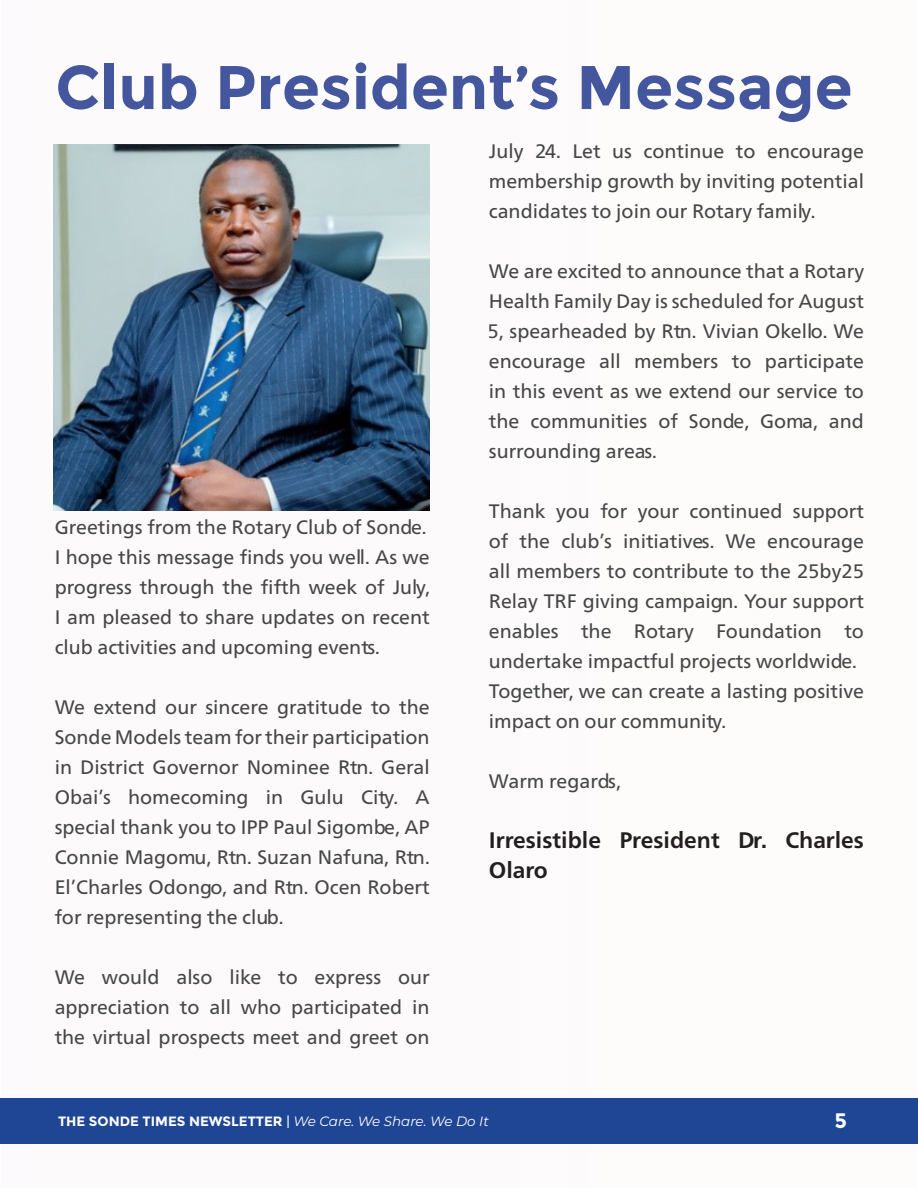
<style>
.page{position:relative;width:918px;height:1188px;background:#fff}
.page>*{position:absolute;margin:0;border:0;box-sizing:border-box;transform-origin:0 0}
.Paragraph_Style_1{font:700 61.5px "Montserrat";color:#44569e}
.Paragraph_Style_1-2{font:700 22.5px/30px "Neue Frutiger World";color:#231f20}
.t1{font:700 21px "Montserrat";color:#fff}
.Paragraph_Style_1-3{font:19.5px/30px "Neue Frutiger World";color:#454646;text-align:justify}
.t2{font:700 13.5px "Montserrat";color:#fff}
.s1{font-weight:400}
.s2{font-weight:400;font-style:italic}
</style>
<div class="page">
<div style="left:2px;top:0;width:916px;height:1188px;background:#fdfafb"></div>
<div style="left:0;top:1098px;width:918px;height:45px;background:#1f4595"></div>
<img style="left:54px;top:145px;width:376px;height:365px">
<p class="Paragraph_Style_1" style="left:56px;top:51px;width:799px">Club President’s Message</p>
<p class="Paragraph_Style_1-3" style="left:489px;top:137px;width:377px">July 24. Let us continue to encourage membership growth by inviting potential candidates to join our Rotary family.</p>
<p class="Paragraph_Style_1-3" style="left:55px;top:512px;width:373px">Greetings from the Rotary Club of Sonde.</p>
<p class="Paragraph_Style_1-3" style="left:55px;top:542px;width:377px">I hope this message finds you well. As we progress through the fifth week of July, I am pleased to share updates on recent club activities and upcoming events.</p>
<p class="Paragraph_Style_1-3" style="left:55px;top:692px;width:377px">We extend our sincere gratitude to the Sonde Models team for their participation in District Governor Nominee Rtn. Geral Obai’s homecoming in Gulu City. A special thank you to IPP Paul Sigombe, AP Connie Magomu, Rtn. Suzan Nafuna, Rtn.<br>El’Charles Odongo, and Rtn. Ocen Robert for representing the club.</p>
<p class="Paragraph_Style_1-3" style="left:55px;top:962px;width:377px">We would also like to express our appreciation to all who participated in the virtual prospects meet and greet on</p>
<p class="Paragraph_Style_1-3" style="left:487px;top:257px;width:378px">We are excited to announce that a Rotary Health Family Day is scheduled for August 5, spearheaded by Rtn. Vivian Okello. We encourage all members to participate in this event as we extend our service to the communities of Sonde, Goma, and surrounding areas.</p>
<p class="Paragraph_Style_1-3" style="left:489px;top:497px;width:377px">Thank you for your continued support of the club’s initiatives. We encourage all members to contribute to the 25by25<br>Relay TRF giving campaign. Your support enables the Rotary Foundation to undertake impactful projects worldwide.</p>
<p class="Paragraph_Style_1-3" style="left:489px;top:677px;width:377px">Together, we can create a lasting positive impact on our community.</p>
<p class="Paragraph_Style_1-3" style="left:489px;top:767px;width:133px">Warm regards,</p>
<p class="Paragraph_Style_1-2" style="left:489px;top:825px;width:377px">Irresistible President Dr. Charles<br>Olaro</p>
<p class="t2" style="left:58px;top:1113px;width:432px">THE SONDE TIMES NEWSLETTER <span class="s1">|</span> <span class="s2">We Care. We Share. We Do It</span></p>
<p class="t1" style="left:835px;top:1108px;width:14px">5</p>
</div>
